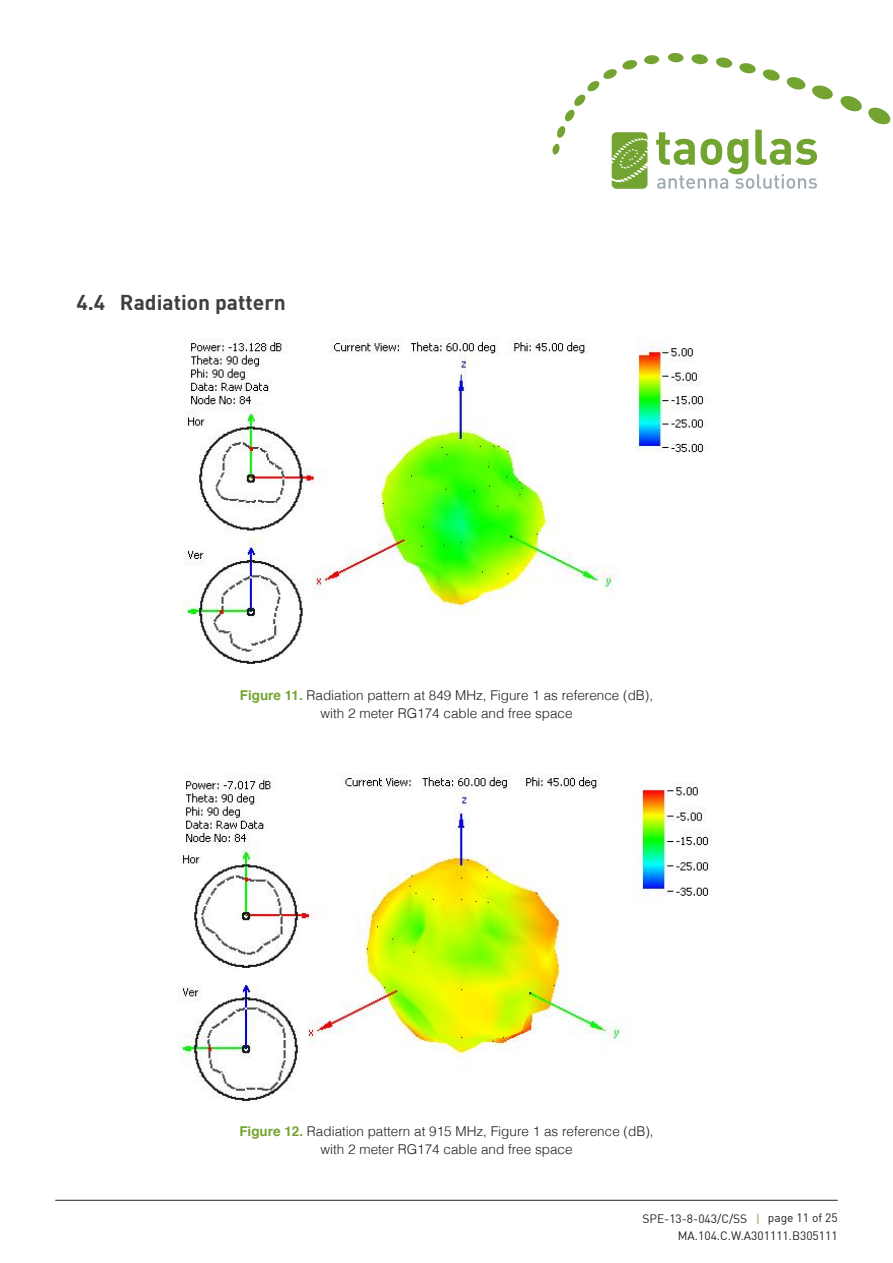
<style>
.page{position:relative;width:893px;height:1263px;background:#fff}
.page>*{position:absolute;margin:0;border:0;box-sizing:border-box;transform-origin:0 0}
.t1{font:700 21px "DIN";color:#3e3e3f}
.t2{font:300 13.5px/18px "Helvetica";color:#231f20;text-align:center}
.t3{font:12px/17.1px "DIN";color:#231f20;text-align:right}
.s1{font-weight:700;color:#73a432}
.s2{color:#73a432}
</style>
<div class="page">
<hr style="left:55px;top:1200px;width:783px;height:1px;background:#231f20">
<div style="left:644px;top:55px;width:15px;height:9px;background:#73a432;border-radius:50%"></div>
<svg style="left:656px;top:54px;width:235px;height:135px"></svg>
<svg style="left:552px;top:59px;width:95px;height:130px"></svg>
<img style="left:183px;top:339px;width:526px;height:325px">
<img style="left:178px;top:774px;width:534px;height:330px">
<h1 class="t1" style="left:77px;top:293px;width:211px">4.4 Radiation pattern</h1>
<p class="t2" style="left:240px;top:687px;width:415px"><span class="s1">Figure 11.</span> Radiation pattern at 849 MHz, Figure 1 as reference (dB), with 2 meter RG174 cable and free space</p>
<p class="t2" style="left:239px;top:1123px;width:416px"><span class="s1">Figure 12.</span> Radiation pattern at 915 MHz, Figure 1 as reference (dB), with 2 meter RG174 cable and free space</p>
<p class="t3" style="left:642px;top:1211px;width:197px">SPE-13-8-043/C/SS <span class="s2">|</span> page 11 of 25<br>MA.104.C.W.A301111.B305111</p>
</div>
